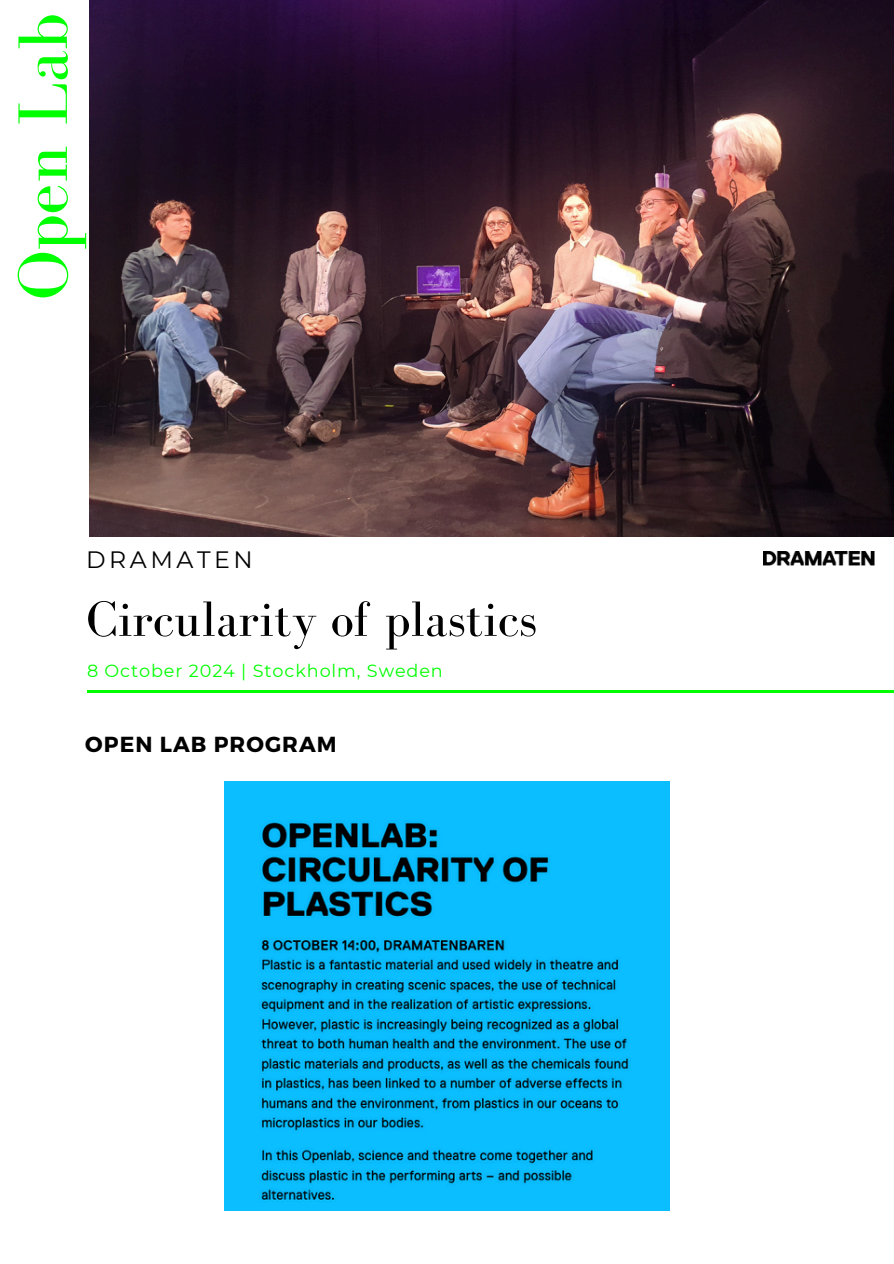
<style>
.page{position:relative;width:894px;height:1264px;background:#fff}
.page>*{position:absolute;margin:0;border:0;box-sizing:border-box;transform-origin:0 0}
.t1{font:72px "Bodoni FLF";color:#0f0}
.t2{font:51px "Bodoni FLF";color:#000}
.t3{font:23.7px "Montserrat";letter-spacing:.15em;color:#000}
.t4{font:700 21.75px "Montserrat";letter-spacing:.05em;color:#000}
.t5{font:17.7px "Montserrat";letter-spacing:.05em;color:#0f0}
</style>
<div class="page">
<hr style="left:87px;top:690px;width:806px;height:3px;background:#0f0">
<img style="left:763px;top:551px;width:111px;height:15px">
<img style="left:224px;top:781px;width:445px;height:429px">
<img style="left:89px;top:0;width:804px;height:536px">
<p class="t1" style="left:4px;top:300px;width:288px;rotate:-90deg">Open Lab</p>
<p class="t3" style="left:86px;top:544px;width:168px">DRAMATEN</p>
<p class="t2" style="left:86px;top:591px;width:452px">Circularity of plastics</p>
<p class="t5" style="left:87px;top:659px;width:357px">8 October 2024 | Stockholm, Sweden</p>
<h3 class="t4" style="left:85px;top:730px;width:253px">OPEN LAB PROGRAM</h3>
</div>
